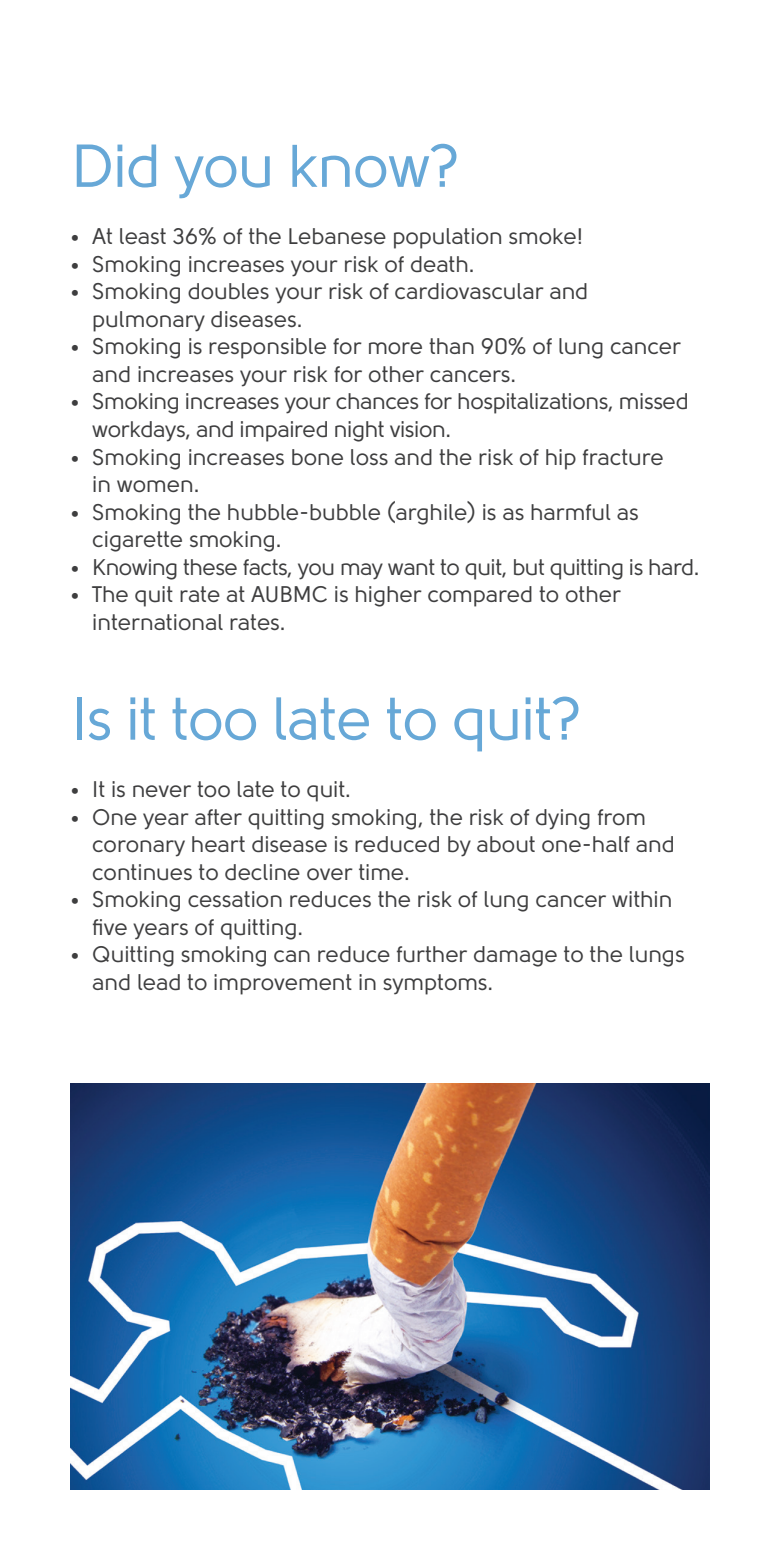
<style>
.page{position:relative;width:780px;height:1560px;background:#fff}
.page>*{position:absolute;margin:0;border:0;box-sizing:border-box;transform-origin:0 0}
.Subtitle_en{font:60px "Solomon";letter-spacing:-.015em;color:#67a8d7}
.t1{font:22.5px/27.5px "Solomon";color:#3e3e3f}
.t2{font:22.5px "Solomon";letter-spacing:-.02em;color:#3e3e3f}
.t3{font:700 21.25px "Solomon";color:#3e3e3f}
</style>
<div class="page">
<img style="left:71px;top:1083px;width:638px;height:405px">
<p class="Subtitle_en" style="left:71px;top:133px;width:391px">Did you know?</p>
<p class="t1" style="left:92px;top:223px;width:493px">At least 36% of the Lebanese population smoke!</p>
<p class="t3" style="left:71px;top:225px;width:11px">•</p>
<p class="t3" style="left:71px;top:252px;width:11px">•</p>
<p class="t3" style="left:71px;top:280px;width:11px">•</p>
<p class="t3" style="left:71px;top:335px;width:11px">•</p>
<p class="t3" style="left:71px;top:390px;width:11px">•</p>
<p class="t3" style="left:71px;top:445px;width:11px">•</p>
<p class="t3" style="left:71px;top:500px;width:11px">•</p>
<p class="t3" style="left:71px;top:555px;width:11px">•</p>
<p class="t3" style="left:71px;top:582px;width:11px">•</p>
<p class="t1" style="left:92px;top:250px;width:384px">Smoking increases your risk of death.</p>
<p class="t1" style="left:92px;top:278px;width:497px">Smoking doubles your risk of cardiovascular and</p>
<p class="t1" style="left:92px;top:305px;width:212px">pulmonary diseases.</p>
<p class="t1" style="left:92px;top:333px;width:590px">Smoking is responsible for more than 90% of lung cancer</p>
<p class="t1" style="left:92px;top:360px;width:425px">and increases your risk for other cancers.</p>
<p class="t1" style="left:92px;top:388px;width:598px">Smoking increases your chances for hospitalizations, missed</p>
<p class="t1" style="left:92px;top:415px;width:360px">workdays, and impaired night vision.</p>
<p class="t1" style="left:92px;top:443px;width:573px">Smoking increases bone loss and the risk of hip fracture</p>
<p class="t1" style="left:92px;top:470px;width:109px">in women.</p>
<p class="t1" style="left:92px;top:498px;width:548px">Smoking the hubble-bubble (arghile) is as harmful as</p>
<p class="t1" style="left:92px;top:525px;width:191px">cigarette smoking.</p>
<p class="t2" style="left:92px;top:554px;width:609px">Knowing these facts, you may want to quit, but quitting is hard.</p>
<p class="t1" style="left:92px;top:580px;width:530px">The quit rate at AUBMC is higher compared to other</p>
<p class="t1" style="left:92px;top:608px;width:195px">international rates.</p>
<p class="Subtitle_en" style="left:71px;top:686px;width:513px">Is it too late to quit?</p>
<p class="t1" style="left:92px;top:775px;width:260px">isIt never too late to quit.</p>
<p class="t3" style="left:71px;top:777px;width:11px">•</p>
<p class="t3" style="left:71px;top:805px;width:11px">•</p>
<p class="t3" style="left:71px;top:887px;width:11px">•</p>
<p class="t3" style="left:71px;top:942px;width:11px">•</p>
<p class="t1" style="left:92px;top:803px;width:555px">One year after quitting smoking, the risk of dying from</p>
<p class="t1" style="left:92px;top:830px;width:584px">coronary heart disease is reduced by about one-half and continues to decline over time.</p>
<p class="t1" style="left:92px;top:885px;width:581px">Smoking cessation reduces the risk of lung cancer within</p>
<p class="t1" style="left:92px;top:913px;width:212px">five years of quitting.</p>
<p class="t1" style="left:92px;top:940px;width:594px">Quitting smoking can reduce further damage to the lungs</p>
<p class="t1" style="left:92px;top:968px;width:402px">and lead to improvement in symptoms.</p>
</div>
